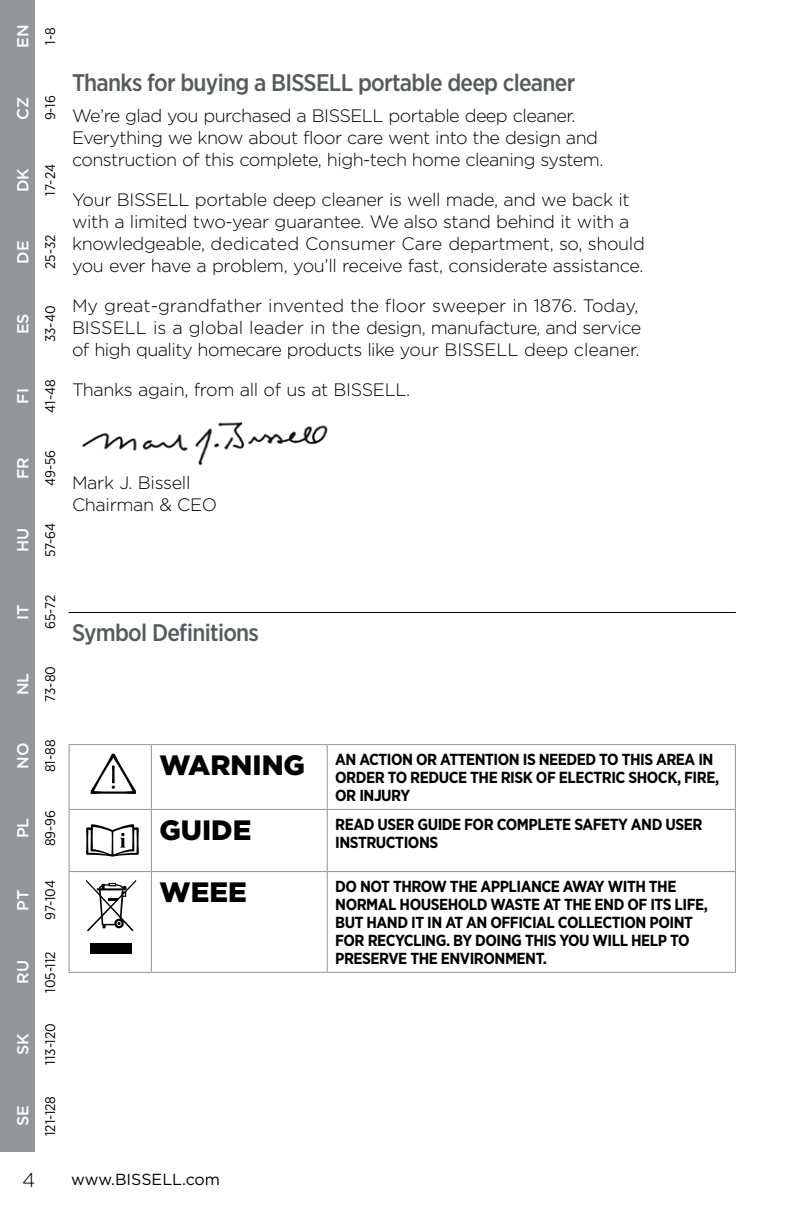
<style>
.page{position:relative;width:792px;height:1224px;background:#fff}
.page>*{position:absolute;margin:0;border:0;box-sizing:border-box;transform-origin:0 0}
.t1{font:900 28px "Gotham";color:#000}
.t2{font:500 24px "Gotham Narrow";letter-spacing:-.03em;color:#58595b}
.t3{font:300 20px "Gotham";color:#000}
.t4{font:300 18px/22px "Gotham";letter-spacing:-.02em;color:#000}
.t5{font:700 16px/18px "Gotham Narrow";letter-spacing:-.03em;color:#000}
.t6{font:500 16px "Gotham";color:#fff}
.t7{font:16px "Gotham";color:#000}
.t8{font:14px "Gotham Narrow";color:#000}
.s1{font-family:"Gotham";font-weight:900;font-size:28px}
</style>
<div class="page">
<img style="left:81px;top:421px;width:247px;height:45px">
<hr style="left:69px;top:612px;width:667px;height:1px;background:#000">
<hr style="left:69px;top:744px;width:82px;height:1px;background:#939598">
<hr style="left:69px;top:745px;width:1px;height:64px;background:#939598">
<hr style="left:151px;top:744px;width:176px;height:1px;background:#939598">
<hr style="left:151px;top:745px;width:1px;height:64px;background:#939598">
<hr style="left:327px;top:744px;width:409px;height:1px;background:#939598">
<hr style="left:327px;top:745px;width:1px;height:64px;background:#939598">
<hr style="left:735px;top:745px;width:1px;height:64px;background:#939598">
<hr style="left:69px;top:809px;width:82px;height:1px;background:#939598">
<hr style="left:69px;top:810px;width:1px;height:61px;background:#939598">
<hr style="left:151px;top:809px;width:176px;height:1px;background:#939598">
<hr style="left:151px;top:810px;width:1px;height:61px;background:#939598">
<hr style="left:327px;top:809px;width:409px;height:1px;background:#939598">
<hr style="left:327px;top:810px;width:1px;height:61px;background:#939598">
<hr style="left:735px;top:810px;width:1px;height:61px;background:#939598">
<hr style="left:69px;top:871px;width:82px;height:1px;background:#939598">
<hr style="left:69px;top:872px;width:1px;height:100px;background:#939598">
<hr style="left:151px;top:871px;width:176px;height:1px;background:#939598">
<hr style="left:151px;top:872px;width:1px;height:100px;background:#939598">
<hr style="left:327px;top:871px;width:409px;height:1px;background:#939598">
<hr style="left:327px;top:872px;width:1px;height:100px;background:#939598">
<hr style="left:735px;top:872px;width:1px;height:100px;background:#939598">
<hr style="left:69px;top:972px;width:82px;height:1px;background:#939598">
<hr style="left:151px;top:972px;width:176px;height:1px;background:#939598">
<hr style="left:327px;top:972px;width:409px;height:1px;background:#939598">
<svg style="left:90px;top:754px;width:46px;height:40px"></svg>
<hr style="left:112px;top:765px;width:3px;height:19px;background:#000">
<svg style="left:86px;top:824px;width:53px;height:33px"></svg>
<svg style="left:86px;top:880px;width:50px;height:51px"></svg>
<div style="left:90px;top:943px;width:42px;height:11px;background:#000"></div>
<div style="left:0;top:0;width:34px;height:72px;background:#939598"></div>
<div style="left:0;top:72px;width:34px;height:72px;background:#939598"></div>
<div style="left:0;top:144px;width:34px;height:72px;background:#939598"></div>
<div style="left:0;top:216px;width:34px;height:72px;background:#939598"></div>
<div style="left:0;top:288px;width:34px;height:72px;background:#939598"></div>
<div style="left:0;top:360px;width:34px;height:72px;background:#939598"></div>
<div style="left:0;top:432px;width:34px;height:72px;background:#939598"></div>
<div style="left:0;top:504px;width:34px;height:72px;background:#939598"></div>
<div style="left:0;top:576px;width:34px;height:72px;background:#939598"></div>
<div style="left:0;top:648px;width:34px;height:72px;background:#939598"></div>
<div style="left:0;top:720px;width:34px;height:72px;background:#939598"></div>
<div style="left:0;top:792px;width:34px;height:72px;background:#939598"></div>
<div style="left:0;top:864px;width:34px;height:72px;background:#939598"></div>
<div style="left:0;top:936px;width:34px;height:72px;background:#939598"></div>
<div style="left:0;top:1008px;width:34px;height:72px;background:#939598"></div>
<div style="left:0;top:1080px;width:34px;height:72px;background:#939598"></div>
<p class="t6" style="left:12px;top:48px;width:25px;rotate:-90deg">EN</p>
<p class="t8" style="left:42px;top:45px;width:19px;rotate:-90deg">1-8</p>
<p class="t6" style="left:12px;top:120px;width:25px;rotate:-90deg">CZ</p>
<p class="t8" style="left:42px;top:120px;width:26px;rotate:-90deg">9-16</p>
<p class="t6" style="left:12px;top:192px;width:26px;rotate:-90deg">DK</p>
<p class="t6" style="left:12px;top:264px;width:25px;rotate:-90deg">DE</p>
<p class="t6" style="left:12px;top:334px;width:22px;rotate:-90deg">ES</p>
<p class="t6" style="left:12px;top:404px;width:17px;rotate:-90deg">FI</p>
<p class="t6" style="left:12px;top:479px;width:24px;rotate:-90deg">FR</p>
<p class="t6" style="left:12px;top:552px;width:26px;rotate:-90deg">HU</p>
<p class="t6" style="left:12px;top:620px;width:17px;rotate:-90deg">IT</p>
<p class="t6" style="left:12px;top:695px;width:24px;rotate:-90deg">NL</p>
<p class="t6" style="left:12px;top:769px;width:28px;rotate:-90deg">NO</p>
<p class="t6" style="left:12px;top:838px;width:22px;rotate:-90deg">PL</p>
<p class="t6" style="left:12px;top:911px;width:23px;rotate:-90deg">PT</p>
<p class="t6" style="left:12px;top:984px;width:25px;rotate:-90deg">RU</p>
<p class="t6" style="left:12px;top:1055px;width:23px;rotate:-90deg">SK</p>
<p class="t6" style="left:12px;top:1126px;width:22px;rotate:-90deg">SE</p>
<p class="t8" style="left:42px;top:196px;width:33px;rotate:-90deg">17-24</p>
<p class="t8" style="left:42px;top:269px;width:36px;rotate:-90deg">25-32</p>
<p class="t8" style="left:42px;top:342px;width:38px;rotate:-90deg">33-40</p>
<p class="t8" style="left:42px;top:413px;width:35px;rotate:-90deg">41-48</p>
<p class="t8" style="left:42px;top:486px;width:38px;rotate:-90deg">49-56</p>
<p class="t8" style="left:42px;top:557px;width:36px;rotate:-90deg">57-64</p>
<p class="t8" style="left:42px;top:629px;width:36px;rotate:-90deg">65-72</p>
<p class="t8" style="left:42px;top:702px;width:37px;rotate:-90deg">73-80</p>
<p class="t8" style="left:42px;top:772px;width:34px;rotate:-90deg">81-88</p>
<p class="t8" style="left:42px;top:846px;width:38px;rotate:-90deg">89-96</p>
<p class="t8" style="left:42px;top:920px;width:42px;rotate:-90deg">97-104</p>
<p class="t8" style="left:42px;top:993px;width:43px;rotate:-90deg">105-112</p>
<p class="t8" style="left:42px;top:1065px;width:43px;rotate:-90deg">113-120</p>
<p class="t8" style="left:42px;top:1136px;width:42px;rotate:-90deg">121-128</p>
<h2 class="t2" style="left:72px;top:68px;width:505px">Thanks for buying a BISSELL portable deep cleaner</h2>
<p class="t4" style="left:72px;top:104px;width:533px">We’re glad you purchased a BISSELL portable deep cleaner.<br>Everything we know about floor care went into the design and construction of this complete, high-tech home cleaning system.</p>
<p class="t4" style="left:72px;top:188px;width:574px">Your BISSELL portable deep cleaner is well made, and we back it with a limited two-year guarantee. We also stand behind it with a knowledgeable, dedicated Consumer Care department, so, should you ever have a problem, you’ll receive fast, considerate assistance.</p>
<p class="t4" style="left:72px;top:294px;width:571px">My great-grandfather invented the floor sweeper in 1876. Today,<br>BISSELL is a global leader in the design, manufacture, and service of high quality homecare products like your BISSELL deep cleaner.</p>
<p class="t4" style="left:72px;top:378px;width:340px">Thanks again, from all of us at BISSELL.</p>
<p class="t4" style="left:72px;top:471px;width:147px">Mark J. Bissell<br>Chairman &amp; CEO</p>
<h2 class="t2" style="left:72px;top:618px;width:189px">Symbol Definitions</h2>
<p class="t5" style="left:335px;top:751px;width:386px;text-indent:-176px"><span class="s1">WARNING</span> AN ACTION OR ATTENTION IS NEEDED TO THIS AREA IN<br>ORDER TO REDUCE THE RISK OF ELECTRIC SHOCK, FIRE,<br>OR INJURY</p>
<h1 class="t1" style="left:159px;top:811px;width:94px">GUIDE</h1>
<p class="t5" style="left:335px;top:815px;width:369px">READ USER GUIDE FOR COMPLETE SAFETY AND USER<br>INSTRUCTIONS</p>
<h1 class="t1" style="left:159px;top:873px;width:89px">WEEE</h1>
<p class="t5" style="left:335px;top:878px;width:374px">DO NOT THROW THE APPLIANCE AWAY WITH THE NORMAL HOUSEHOLD WASTE AT THE END OF ITS LIFE, BUT HAND IT IN AT AN OFFICIAL COLLECTION POINT FOR RECYCLING. BY DOING THIS YOU WILL HELP TO PRESERVE THE ENVIRONMENT.</p>
<p class="t3" style="left:22px;top:1168px;width:15px">4</p>
<p class="t7" style="left:71px;top:1169px;width:150px">www.BISSELL.com</p>
</div>
